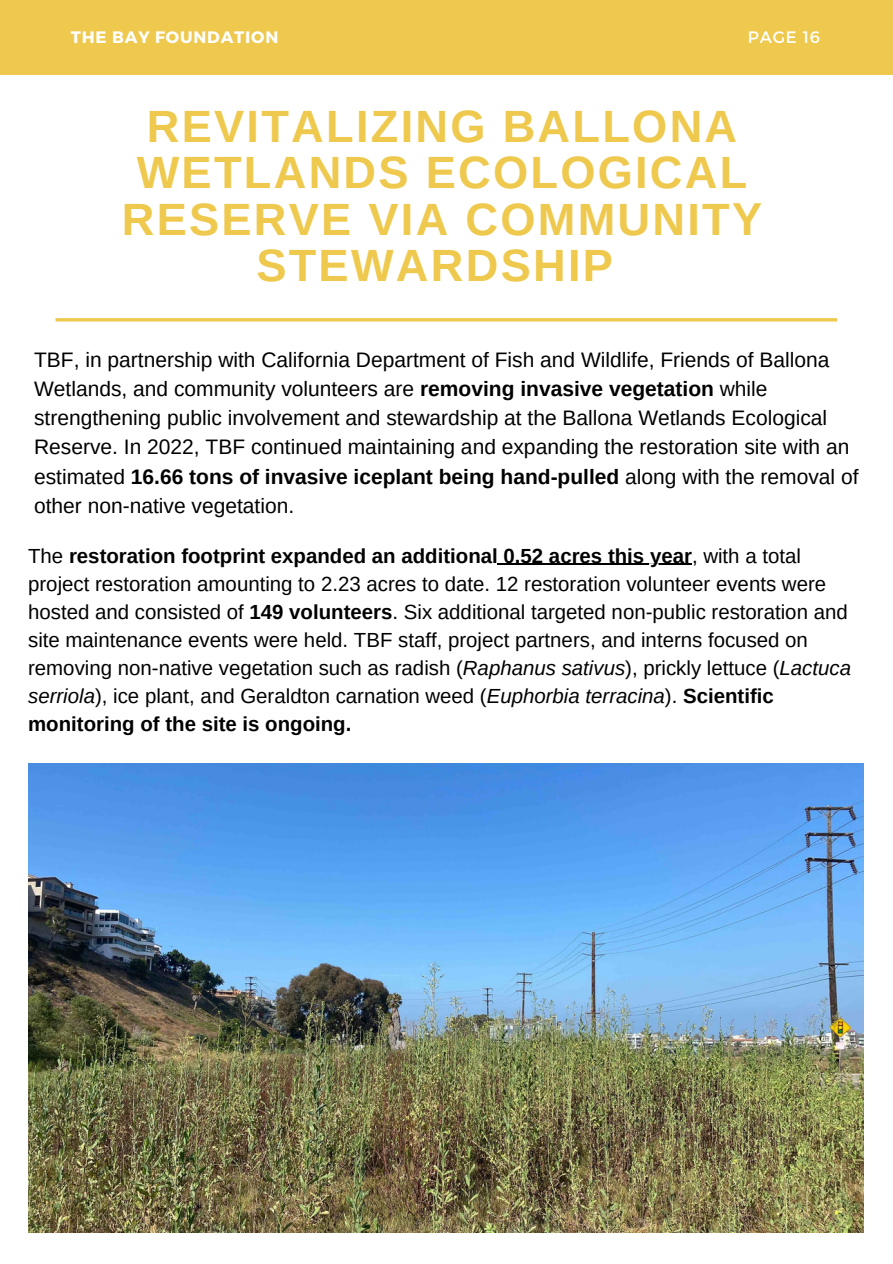
<style>
.page{position:relative;width:893px;height:1264px;background:#fff}
.page>*{position:absolute;margin:0;border:0;box-sizing:border-box;transform-origin:0 0}
.t1{font:700 45.15px/46px "Arimo";letter-spacing:.05em;color:#eec94d;text-align:center}
.t2{font:21px/29.2px "Arimo";color:#000}
.t3{font:20.4px/28px "Arimo";color:#000}
.t4{font:700 16.5px "Montserrat";letter-spacing:.05em;color:#fff}
.t5{font:16.5px "Montserrat";letter-spacing:.05em;color:#fff}
.s1{font-weight:700}
.s2{font-style:italic}
</style>
<div class="page">
<div style="left:0;top:0;width:892px;height:74px;background:#eec94d"></div>
<hr style="left:55px;top:318px;width:782px;height:3px;background:#eec94d">
<hr style="left:498px;top:564px;width:194px;height:1px;background:#000">
<img style="left:28px;top:763px;width:835px;height:468px">
<p class="t4" style="left:71px;top:27px;width:209px">THE BAY FOUNDATION</p>
<p class="t5" style="left:747px;top:27px;width:74px">PAGE 16</p>
<p class="t1" style="left:122px;top:104px;width:641px">REVITALIZING BALLONA<br>WETLANDS ECOLOGICAL<br>RESERVE VIA COMMUNITY<br>STEWARDSHIP</p>
<p class="t2" style="left:34px;top:345px;width:825px">TBF, in partnership with California Department of Fish and Wildlife, Friends of Ballona Wetlands, and community volunteers are <span class="s1">removing invasive vegetation</span> while strengthening public involvement and stewardship at the Ballona Wetlands Ecological Reserve. In 2022, TBF continued maintaining and expanding the restoration site with an estimated <span class="s1">16.66 tons of invasive iceplant being hand-pulled</span> along with the removal of other non-native vegetation.</p>
<p class="t3" style="left:28px;top:541px;width:824px">The <span class="s1">restoration footprint expanded an additional 0.52 acres this year</span>, with a total project restoration amounting to 2.23 acres to date. 12 restoration volunteer events were hosted and consisted of <span class="s1">149 volunteers</span>. Six additional targeted non-public restoration and site maintenance events were held. TBF staff, project partners, and interns focused on removing non-native vegetation such as radish (<span class="s2">Raphanus sativus</span>), prickly lettuce (<span class="s2">Lactuca serriola</span>), ice plant, and Geraldton carnation weed (<span class="s2">Euphorbia terracina</span>). <span class="s1">Scientific monitoring of the site is ongoing.</span></p>
</div>
